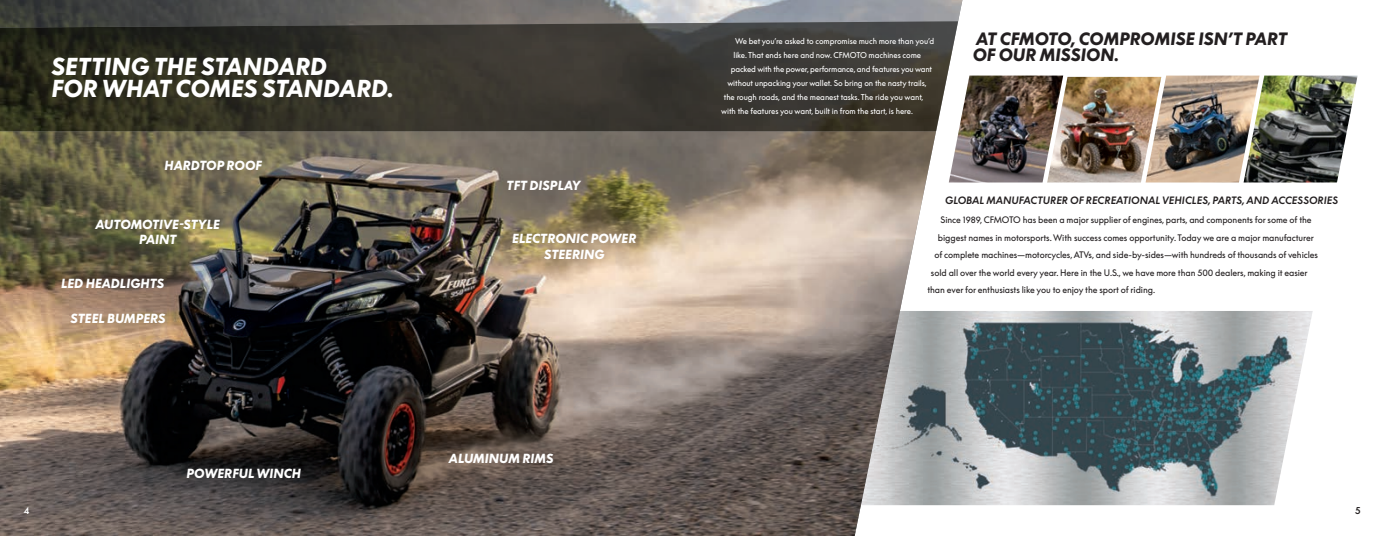
<style>
.page{position:relative;width:1386px;height:536px;background:#fff}
.page>*{position:absolute;margin:0;border:0;box-sizing:border-box;transform-origin:0 0}
.t1{font:italic 900 22.75px/21.9px "Supreme LL";letter-spacing:.01em;color:#fff}
.t2{font:italic 900 16.62px/15.8px "Supreme LL";letter-spacing:.01em;color:#231f20}
.t3{font:italic 900 12.25px/15.4px "Supreme LL";letter-spacing:.01em;color:#fff;text-align:center}
.t4{font:italic 9.89px "Supreme LL Bold Flat";letter-spacing:.01em;color:#231f20}
.t5{font:500 9.62px "Supreme LL";color:#fff}
.t6{font:500 9.62px "Supreme LL";color:#231f20}
.t7{font:8.75px "Supreme LL";letter-spacing:-.01em;color:#231f20}
.t8{font:7.88px "Supreme LL";letter-spacing:-.01em;color:#fff}
</style>
<div class="page">
<img style="left:962px;top:311px;width:351px;height:194px">
<img style="left:962px;top:75px;width:101px;height:107px">
<img style="left:1047px;top:77px;width:99px;height:105px">
<img style="left:1146px;top:75px;width:98px;height:107px">
<img style="left:1244px;top:75px;width:114px;height:107px">
<img style="left:0;top:0;width:962px;height:536px">
<img style="left:0;top:21px;width:958px;height:110px">
<h1 class="t1" style="left:51px;top:56px;width:344px">SETTING THE STANDARD<br>FOR WHAT COMES STANDARD.</h1>
<h3 class="t3" style="left:164px;top:158px;width:99px">HARDTOP ROOF</h3>
<h3 class="t3" style="left:96px;top:216px;width:126px">AUTOMOTIVE-STYLE<br>PAINT</h3>
<h3 class="t3" style="left:61px;top:275px;width:105px">LED HEADLIGHTS</h3>
<h3 class="t3" style="left:71px;top:311px;width:96px">STEEL BUMPERS</h3>
<h3 class="t3" style="left:187px;top:466px;width:116px">POWERFUL WINCH</h3>
<h3 class="t3" style="left:507px;top:178px;width:75px">TFT DISPLAY</h3>
<h3 class="t3" style="left:512px;top:231px;width:126px">ELECTRONIC POWER<br>STEERING</h3>
<h3 class="t3" style="left:449px;top:451px;width:106px">ALUMINUM RIMS</h3>
<p class="t8" style="left:735px;top:37px;width:201px">We bet you’re asked to compromise much more than you’d</p>
<p class="t8" style="left:733px;top:51px;width:189px">like. That ends here and now. CFMOTO machines come</p>
<p class="t8" style="left:731px;top:65px;width:203px">packed with the power, performance, and features you want</p>
<p class="t8" style="left:727px;top:79px;width:201px">without unpacking your wallet. So bring on the nasty trails,</p>
<p class="t8" style="left:724px;top:93px;width:201px">the rough roads, and the meanest tasks. The ride you want,</p>
<p class="t8" style="left:721px;top:107px;width:193px">with the features you want, built in from the start, is here.</p>
<h2 class="t2" style="left:973px;top:31px;width:316px">AT CFMOTO, COMPROMISE ISN’T PART<br>OF OUR MISSION.</h2>
<p class="t4" style="left:945px;top:195px;width:395px">GLOBAL MANUFACTURER OF RECREATIONAL VEHICLES, PARTS, AND ACCESSORIES</p>
<p class="t7" style="left:941px;top:215px;width:373px">Since 1989, CFMOTO has been a major supplier of engines, parts, and components for some of the</p>
<p class="t7" style="left:938px;top:233px;width:377px">biggest names in motorsports. With success comes opportunity. Today we are a major manufacturer</p>
<p class="t7" style="left:934px;top:250px;width:385px">of complete machines—motorcycles, ATVs, and side-by-sides—with hundreds of thousands of vehicles</p>
<p class="t7" style="left:931px;top:268px;width:378px">sold all over the world every year. Here in the U.S., we have more than 500 dealers, making it easier</p>
<p class="t7" style="left:927px;top:285px;width:229px">than ever for enthusiasts like you to enjoy the sport of riding.</p>
<p class="t5" style="left:24px;top:505px;width:8px">4</p>
<p class="t6" style="left:1355px;top:505px;width:7px">5</p>
</div>
